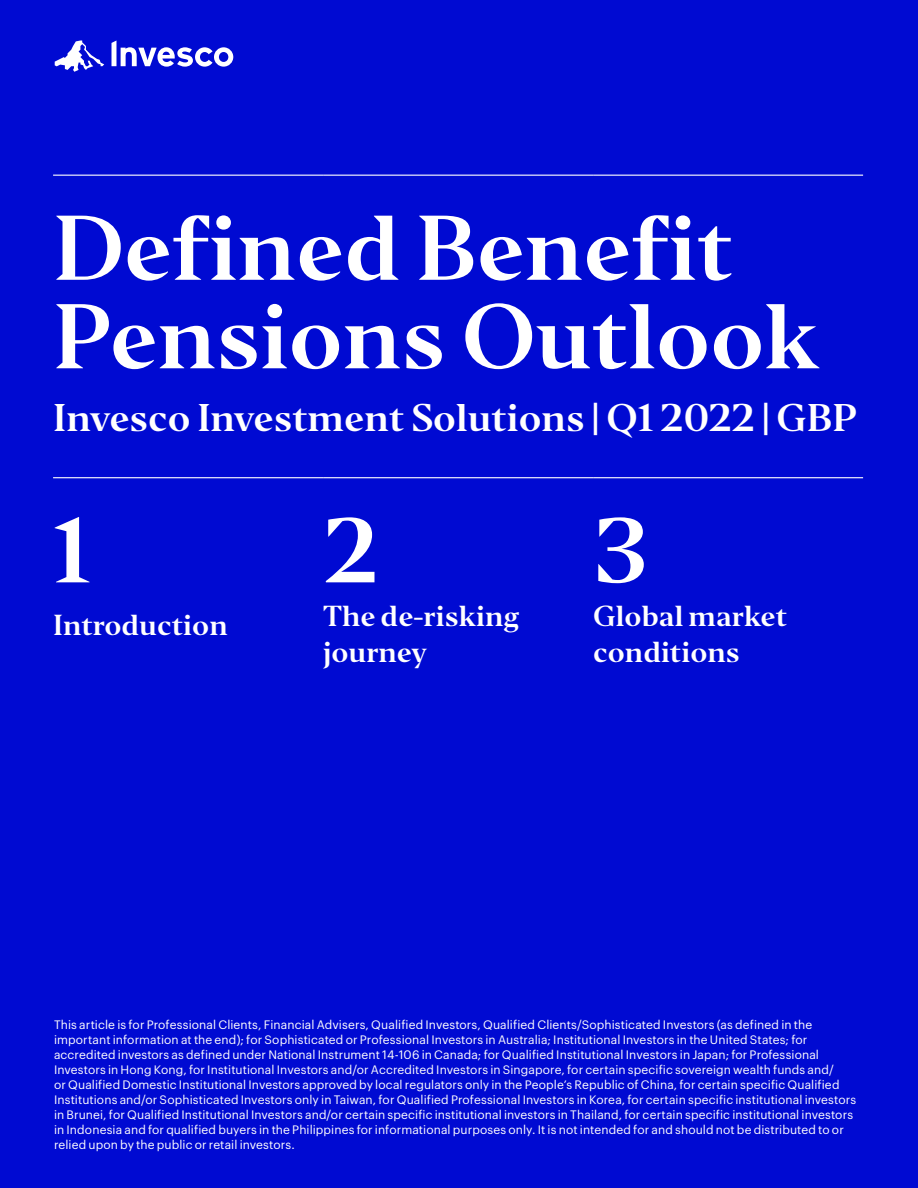
<style>
.page{position:relative;width:918px;height:1188px;background:#000ad2}
.page>*{position:absolute;margin:0;border:0;box-sizing:border-box;transform-origin:0 0}
.t1{font:85.5px/88.5px "Invesco Editor";color:#fff}
.t2{font:36px "Invesco Editor";color:#fff}
.t3{font:27px/36px "Invesco Editor";color:#fff}
.INV_footnote_source{font:12px/15px "Graphik";letter-spacing:.01em;color:#fff}
</style>
<div class="page">
<svg style="left:55px;top:40px;width:49px;height:32px"></svg>
<svg style="left:112px;top:41px;width:121px;height:26px"></svg>
<hr style="left:53px;top:175px;width:270px;height:1px;background:#fff">
<hr style="left:323px;top:175px;width:270px;height:1px;background:#fff">
<hr style="left:593px;top:175px;width:270px;height:1px;background:#fff">
<hr style="left:53px;top:477px;width:270px;height:1px;background:#fff">
<hr style="left:323px;top:477px;width:270px;height:1px;background:#fff">
<hr style="left:593px;top:477px;width:270px;height:1px;background:#fff">
<h1 class="t1" style="left:53px;top:205px;width:768px">Defined Benefit<br>Pensions Outlook</h1>
<h2 class="t2" style="left:53px;top:395px;width:805px">Invesco Investment Solutions | Q1 2022 | GBP</h2>
<h1 class="t1" style="left:53px;top:508px;width:39px">1</h1>
<h3 class="t3" style="left:53px;top:607px;width:176px">Introduction</h3>
<h1 class="t1" style="left:323px;top:508px;width:57px">2</h1>
<h3 class="t3" style="left:323px;top:598px;width:198px">The de-risking journey</h3>
<h1 class="t1" style="left:593px;top:508px;width:57px">3</h1>
<h3 class="t3" style="left:593px;top:598px;width:196px">Global market conditions</h3>
<p class="INV_footnote_source" style="left:54px;top:1016px;width:804px">This article is for Professional Clients, Financial Advisers, Qualified Investors, Qualified Clients/Sophisticated Investors (as defined in the important information at the end); for Sophisticated or Professional Investors in Australia; Institutional Investors in the United States; for accredited investors as defined under National Instrument 14-106 in Canada; for Qualified Institutional Investors in Japan; for Professional Investors in Hong Kong, for Institutional Investors and/or Accredited Investors in Singapore, for certain specific sovereign wealth funds and/<br>or Qualified Domestic Institutional Investors approved by local regulators only in the People’s Republic of China, for certain specific Qualified Institutions and/or Sophisticated Investors only in Taiwan, for Qualified Professional Investors in Korea, for certain specific institutional investors in Brunei, for Qualified Institutional Investors and/or certain specific institutional investors in Thailand, for certain specific institutional investors in Indonesia and for qualified buyers in the Philippines for informational purposes only. It is not intended for and should not be distributed to or relied upon by the public or retail investors.</p>
</div>
